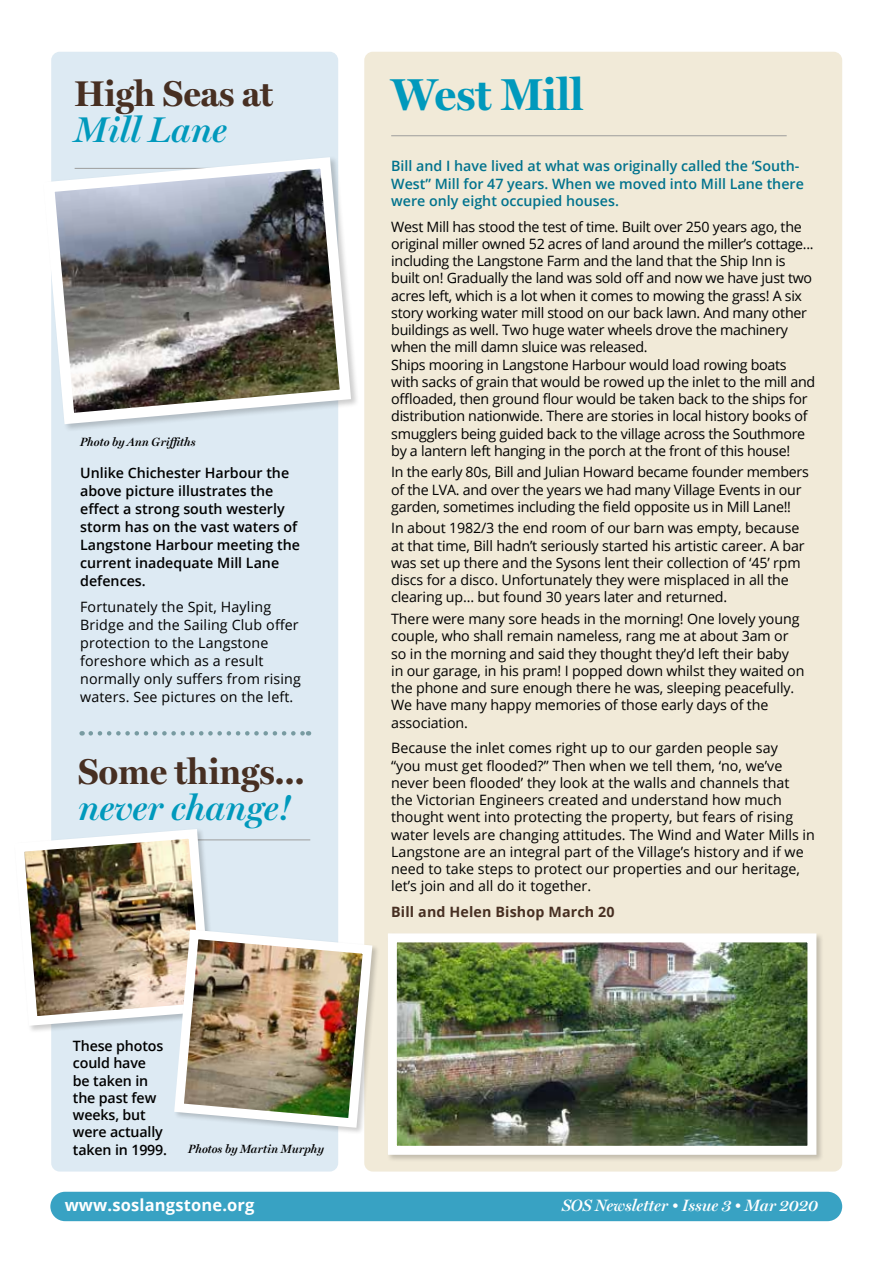
<style>
.page{position:relative;width:893px;height:1263px;background:#fff}
.page>*{position:absolute;margin:0;border:0;box-sizing:border-box;transform-origin:0 0}
.t1{font:700 45px "Miller Display";letter-spacing:.01em;color:#0099bc}
.t2{font:700 36px "Miller Display";letter-spacing:.01em;color:#472f22}
.t3{font:italic 600 36px "Miller Display";color:#0099bc}
.t4{font:italic 600 16.5px "Miller Display";color:#fff}
.t5{font:700 16.5px "Open Sans";letter-spacing:.01em;color:#fff}
.t6{font:14.25px/17.2px "Open Sans";letter-spacing:-.01em;color:#000}
.t7{font:600 14.25px/18px "Open Sans";color:#000}
.t8{font:14.25px/18px "Open Sans";letter-spacing:.01em;color:#000}
.t9{font:600 14.25px/17.2px "Open Sans";color:#00728d}
.t10{font:700 14.25px "Open Sans";letter-spacing:.01em;color:#472f22}
.t11{font:italic 600 12px "Miller Display";color:#000}
</style>
<div class="page">
<div style="left:51px;top:52px;width:287px;height:1119px;background:#ddeaf3;border-radius:9px"></div>
<div style="left:50px;top:1192px;width:792px;height:29px;background:#38a2c3;border-radius:15px"></div>
<img style="left:51px;top:157px;width:306px;height:273px">
<div style="left:364px;top:52px;width:478px;height:1119px;background:#f1ead8;border-radius:9px"></div>
<hr style="left:391px;top:135px;width:396px;height:1px;background:#9d9d9c">
<svg style="left:91px;top:731px;width:218px;height:4px"></svg>
<div style="left:386px;top:932px;width:438px;height:231px;background:#000;opacity:.2"></div>
<img style="left:398px;top:943px;width:408px;height:202px">
<div style="left:388px;top:933px;width:428px;height:222px;border:9px solid #fff"></div>
<div style="left:173px;top:928px;width:207px;height:207px;background:#000;opacity:.2"></div>
<img style="left:24px;top:824px;width:353px;height:308px">
<h2 class="t2" style="left:75px;top:72px;width:200px">High Seas at</h2>
<h2 class="t3" style="left:75px;top:109px;width:154px">Mill Lane</h2>
<p class="t11" style="left:80px;top:435px;width:117px">Photo by Ann Griffiths</p>
<p class="t7" style="left:80px;top:463px;width:221px">Unlike Chichester Harbour the above picture illustrates the effect a strong south westerly storm has on the vast waters of<br>Langstone Harbour meeting the current inadequate Mill Lane defences.</p>
<p class="t8" style="left:80px;top:597px;width:222px">Fortunately the Spit, Hayling<br>Bridge and the Sailing Club offer protection to the Langstone foreshore which as a result normally only suffers from rising waters. See pictures on the left.</p>
<h2 class="t2" style="left:78px;top:750px;width:228px">Some things...</h2>
<h2 class="t3" style="left:78px;top:786px;width:215px">never change!</h2>
<p class="t7" style="left:73px;top:1037px;width:96px;line-height:17.2px">These photos could have<br>be taken in the past few weeks, but were actually taken in 1999.</p>
<p class="t11" style="left:188px;top:1141px;width:137px">Photos by Martin Murphy</p>
<h1 class="t1" style="left:391px;top:67px;width:194px">West Mill</h1>
<p class="t9" style="left:391px;top:157px;width:414px">Bill and I have lived at what was originally called the ‘South-<br>West” Mill for 47 years. When we moved into Mill Lane there were only eight occupied houses.</p>
<p class="t6" style="left:391px;top:217px;width:425px">West Mill has stood the test of time. Built over 250 years ago, the original miller owned 52 acres of land around the miller’s cottage... including the Langstone Farm and the land that the Ship Inn is built on! Gradually the land was sold off and now we have just two acres left, which is a lot when it comes to mowing the grass! A six story working water mill stood on our back lawn. And many other buildings as well. Two huge water wheels drove the machinery when the mill damn sluice was released.<br>Ships mooring in Langstone Harbour would load rowing boats with sacks of grain that would be rowed up the inlet to the mill and offloaded, then ground flour would be taken back to the ships for distribution nationwide. There are stories in local history books of smugglers being guided back to the village across the Southmore by a lantern left hanging in the porch at the front of this house!</p>
<p class="t6" style="left:391px;top:463px;width:419px">In the early 80s, Bill and Julian Howard became founder members of the LVA. and over the years we had many Village Events in our garden, sometimes including the field opposite us in Mill Lane!!</p>
<p class="t6" style="left:391px;top:519px;width:415px">In about 1982/3 the end room of our barn was empty, because at that time, Bill hadn’t seriously started his artistic career. A bar was set up there and the Sysons lent their collection of ‘45’ rpm discs for a disco. Unfortunately they were misplaced in all the clearing up... but found 30 years later and returned.</p>
<p class="t6" style="left:391px;top:610px;width:415px">There were many sore heads in the morning! One lovely young couple, who shall remain nameless, rang me at about 3am or so in the morning and said they thought they’d left their baby in our garage, in his pram! I popped down whilst they waited on the phone and sure enough there he was, sleeping peacefully.<br>We have many happy memories of those early days of the association.</p>
<p class="t6" style="left:391px;top:739px;width:425px">Because the inlet comes right up to our garden people say<br>“you must get flooded?” Then when we tell them, ‘no, we’ve never been flooded’ they look at the walls and channels that<br>the Victorian Engineers created and understand how much thought went into protecting the property, but fears of rising water levels are changing attitudes. The Wind and Water Mills in Langstone are an integral part of the Village’s history and if we need to take steps to protect our properties and our heritage, let’s join and all do it together.</p>
<p class="t10" style="left:391px;top:902px;width:225px">Bill and Helen Bishop March 20</p>
<p class="t5" style="left:65px;top:1194px;width:191px">www.soslangstone.org</p>
<p class="t4" style="left:562px;top:1196px;width:258px">SOS Newsletter • Issue 3 • Mar 2020</p>
</div>
